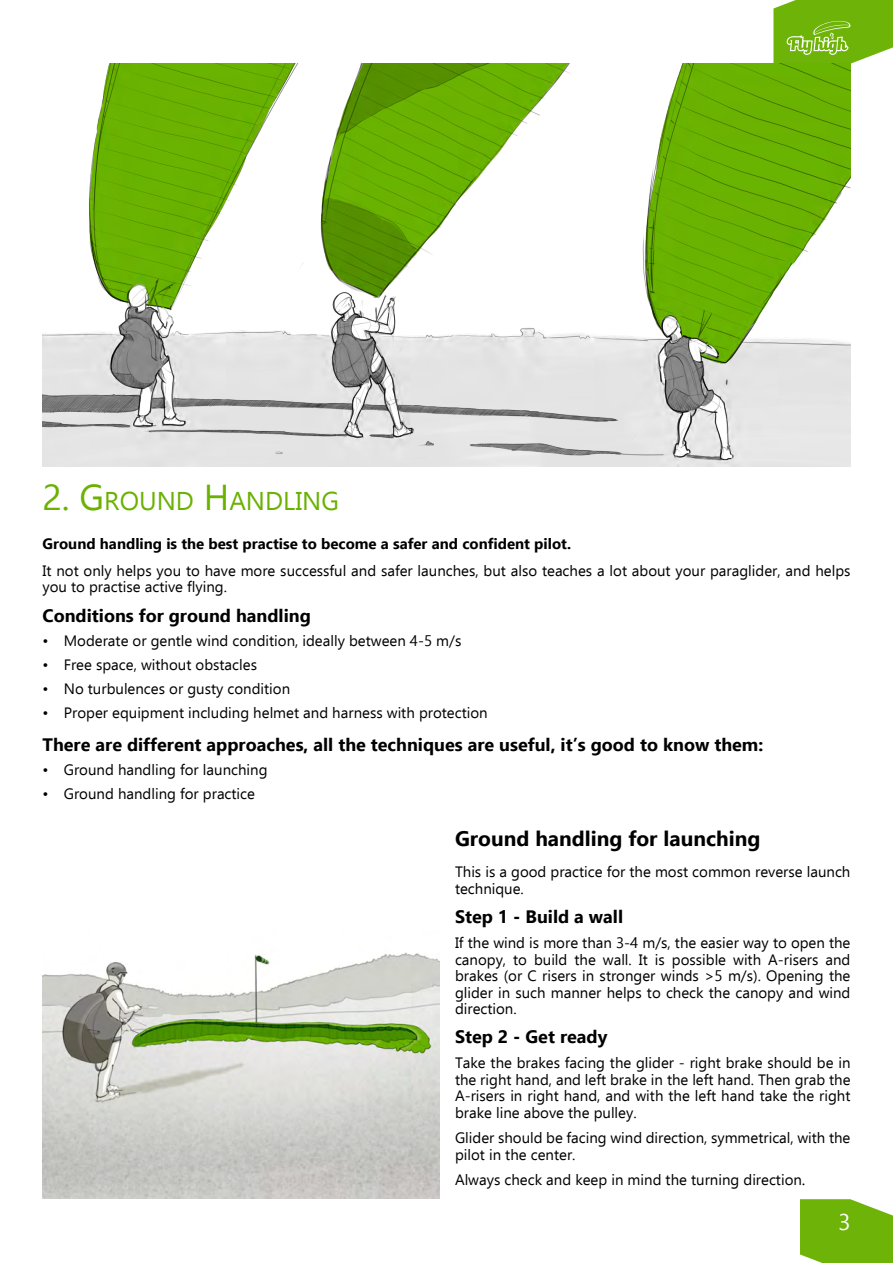
<style>
.page{position:relative;width:893px;height:1263px;background:#fff}
.page>*{position:absolute;margin:0;border:0;box-sizing:border-box;transform-origin:0 0}
.t1{font:25.65px "Ebrima";color:#6ab100}
.t2{font:22.8px "Ebrima";color:#fff}
.t3{font:700 21px "Ebrima";color:#000}
.t4{font:700 18px "Ebrima";color:#000}
.t5{font:15px/16.5px "Ebrima";color:#000}
.t6{font:700 15px "Ebrima";color:#000}
.s1{font-size:36px}
.s2{font-size:16.5px}
</style>
<div class="page">
<svg style="left:800px;top:1199px;width:93px;height:64px;background:#79b81b"></svg>
<img style="left:43px;top:332px;width:47px;height:134px">
<img style="left:89px;top:64px;width:761px;height:300px">
<img style="left:90px;top:64px;width:671px;height:402px">
<svg style="left:773px;top:0;width:120px;height:64px;background:#7ebb24"></svg>
<img style="left:43px;top:952px;width:396px;height:246px">
<h1 class="t1" style="left:43px;top:491px;width:298px"><span class="s1">2. G</span>ROUND <span class="s1">H</span>ANDLING</h1>
<p class="t6" style="left:43px;top:537px;width:530px">Ground handling is the best practise to become a safer and confident pilot.</p>
<p class="t5" style="left:43px;top:563px;width:809px">It not only helps you to have more successful and safer launches, but also teaches a lot about your paraglider, and helps you to practise active flying.</p>
<p class="t4" style="left:43px;top:609px;width:270px">Conditions for ground handling</p>
<p class="t5" style="left:43px;top:634px;width:420px">• Moderate or gentle wind condition, ideally between 4-5 m/s</p>
<p class="t5" style="left:43px;top:658px;width:216px">• Free space, without obstacles</p>
<p class="t5" style="left:43px;top:682px;width:249px">• No turbulences or gusty condition</p>
<p class="t5" style="left:43px;top:706px;width:447px">• Proper equipment including helmet and harness with protection</p>
<p class="t4" style="left:43px;top:738px;width:722px">There are different approaches, all the techniques are useful, it’s good to know them:</p>
<p class="t5" style="left:43px;top:763px;width:227px">• Ground handling for launching</p>
<p class="t5" style="left:43px;top:787px;width:214px">• Ground handling for practice</p>
<h3 class="t3" style="left:455px;top:830px;width:307px">Ground handling for launching</h3>
<p class="t5" style="left:455px;top:865px;width:397px">This is a good practice for the most common reverse launch technique.</p>
<p class="t4" style="left:455px;top:909px;width:170px">Step 1 - Build a wall</p>
<p class="t5" style="left:455px;top:936px;width:397px;text-align:justify">If the wind is more than 3-4 m/s, the easier way to open the canopy, to build the wall. It is possible with A-risers and brakes (or C risers in stronger winds &gt;5 m/s). Opening the glider in such manner helps to check the canopy and wind direction.</p>
<p class="t4" style="left:455px;top:1029px;width:154px">Step 2 - Get ready</p>
<p class="t5" style="left:455px;top:1056px;width:397px;text-align:justify">Take the brakes facing the glider - right brake should be in the right hand, and left brake in the left hand. Then grab the A-risers in right hand, and with the left hand take the right brake line above the pulley.</p>
<p class="t5" style="left:455px;top:1131px;width:397px">Glider should be facing wind direction, symmetrical, with the pilot in the center.</p>
<p class="t5" style="left:455px;top:1173px;width:352px">Always check and keep in mind the turning direction<span class="s2">.</span></p>
<h2 class="t2" style="left:838px;top:1213px;width:14px">3</h2>
</div>
